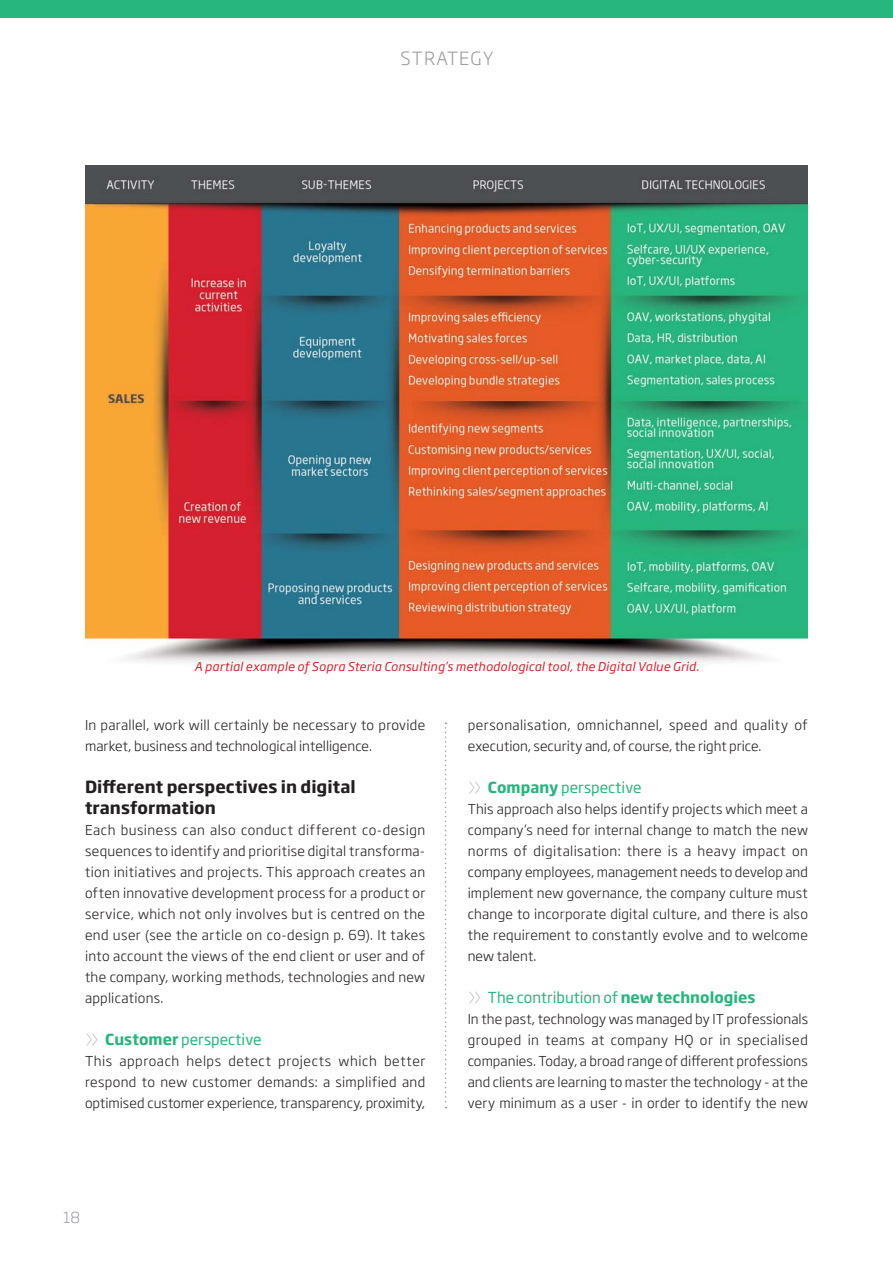
<style>
.page{position:relative;width:893px;height:1263px;background:#fff}
.page>*{position:absolute;margin:0;border:0;box-sizing:border-box;transform-origin:0 0}
.t1{font:300 18px "Soho Gothic Pro";letter-spacing:.065em;color:#9d9fa1}
.t2{font:700 16.5px/21px "Soho Gothic Pro";letter-spacing:.005em;color:#231f20}
.t3{font:15px "Soho Gothic Pro";letter-spacing:.005em;color:#27b67c}
.t4{font:300 15px "Soho Gothic Pro";color:#9d9fa1}
.t5{font:300 13.5px/21px "Soho Gothic Pro";letter-spacing:.015em;color:#231f20;text-align:justify}
.t6{font:italic 12px "Soho Gothic Pro";letter-spacing:.025em;color:#da202c}
.s1{font-weight:100;font-size:28.5px;color:#9d9fa1}
.s2{font-weight:700}
</style>
<div class="page">
<img style="left:85px;top:166px;width:723px;height:497px">
<svg style="left:445px;top:722px;width:2px;height:386px"></svg>
<div style="left:0;top:0;width:893px;height:17px;background:#27b67c"></div>
<h1 class="t1" style="left:400px;top:50px;width:95px">STRATEGY</h1>
<p class="t6" style="left:194px;top:662px;width:506px">A partial example of Sopra Steria Consulting’s methodological tool, the Digital Value Grid.</p>
<p class="t5" style="left:85px;top:715px;width:342px">In parallel, work will certainly be necessary to provide market, business and technological intelligence.</p>
<p class="t2" style="left:85px;top:777px;width:272px">Different perspectives in digital transformation</p>
<p class="t5" style="left:85px;top:820px;width:342px">Each business can also conduct different co-design sequences to identify and prioritise digital transforma&shy;tion initiatives and projects. This approach creates an often innovative development process for a product or service, which not only involves but is centred on the end user (see the article on co-design p. 69). It takes into account the views of the end client or user and of the company, working methods, technologies and new applications.</p>
<p class="t3" style="left:85px;top:1034px;width:178px"><span class="s1">»</span> <span class="s2">Customer</span> perspective</p>
<p class="t5" style="left:85px;top:1051px;width:342px">This approach helps detect projects which better respond to new customer demands: a simplified and optimised customer experience, transparency, proximity,</p>
<p class="t4" style="left:63px;top:1211px;width:18px">18</p>
<p class="t5" style="left:468px;top:715px;width:342px">personalisation, omnichannel, speed and quality of execution, security and, of course, the right price.</p>
<p class="t3" style="left:468px;top:782px;width:175px"><span class="s1">»</span> <span class="s2">Company</span> perspective</p>
<p class="t5" style="left:468px;top:799px;width:342px">This approach also helps identify projects which meet a company’s need for internal change to match the new norms of digitalisation: there is a heavy impact on company employees, management needs to develop and implement new governance, the company culture must change to incorporate digital culture, and there is also the requirement to constantly evolve and to welcome new talent.</p>
<p class="t3" style="left:468px;top:992px;width:289px"><span class="s1">»</span> The contribution of <span class="s2">new technologies</span></p>
<p class="t5" style="left:468px;top:1009px;width:342px">In the past, technology was managed by IT professionals grouped in teams at company HQ or in specialised companies. Today, a broad range of different professions and clients are learning to master the technology - at the very minimum as a user - in order to identify the new</p>
</div>
